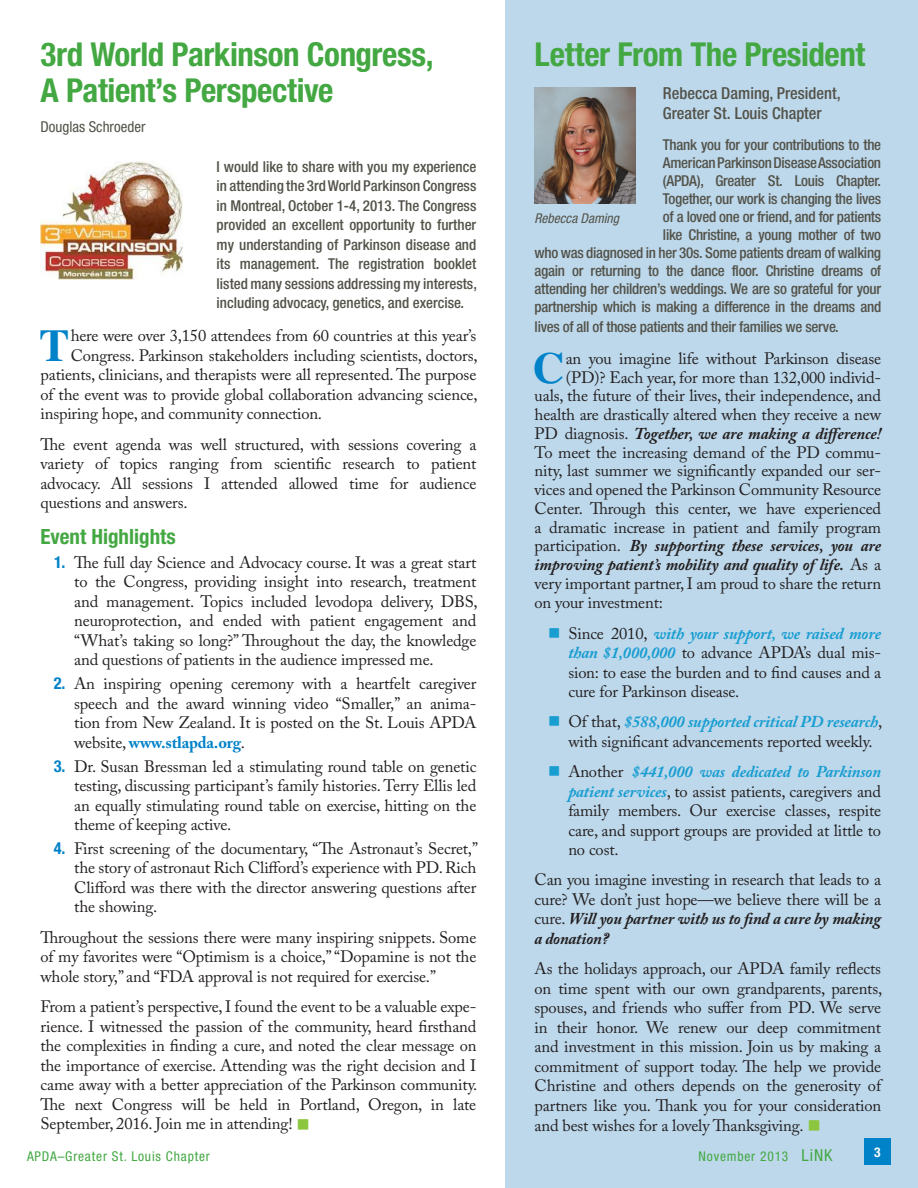
<style>
.page{position:relative;width:918px;height:1188px;background:#fff}
.page>*{position:absolute;margin:0;border:0;box-sizing:border-box;transform-origin:0 0}
.t1{font:700 45.3px "Te X Gyre Termes";color:#0082c8}
.t2{font:700 44.25px "Te X Gyre Termes";color:#0082c8}
.t3{font:700 condensed 33px/36px "Helvetica Neue";letter-spacing:-.015em;color:#43a842}
.t4{font:700 condensed 21px "Helvetica Neue";color:#43a842}
.t5{font:16.5px/19.5px "Adobe Caslon Pro";letter-spacing:-.01em;color:#231f20;text-align:justify}
.t6{font:italic 700 16.5px "Adobe Caslon Pro";letter-spacing:-.01em;color:#231f20}
.t7{font:500 condensed 16.5px/19.5px "Helvetica Neue";color:#535249}
.t8{font:500 condensed 15px/18px "Helvetica Neue";letter-spacing:-.02em;color:#535249;text-align:right}
.t9{font:condensed 15px "Helvetica Neue";color:#535249}
.t10{font:condensed 13.5px "Helvetica Neue";letter-spacing:.06em;color:#43a842}
.t11{font:italic condensed 13.5px "Helvetica Neue";color:#535249}
.t12{font:700 condensed 13.5px "Helvetica Neue";color:#fff}
.s1{font-family:"Helvetica Neue";font-weight:700;font-stretch:condensed;color:#0082c8}
.s2{font-weight:700;color:#0082c8}
.s3{color:#8bc63e}
.s4{font-weight:400;font-style:normal}
.s5{font-weight:700;font-style:italic;color:#189dd1}
.s6{font-weight:700;font-style:italic}
.s7{font-size:16.5px}
</style>
<div class="page">
<div style="left:505px;top:0;width:413px;height:1188px;background:#bdd8eb"></div>
<img style="left:535px;top:87px;width:101px;height:117px">
<img style="left:40px;top:162px;width:143px;height:117px">
<div style="left:864px;top:1138px;width:27px;height:28px;background:#0082c8"></div>
<h3 class="t3" style="left:40px;top:36px;width:395px">3rd World Parkinson Congress,<br>A Patient’s Perspective</h3>
<p class="t9" style="left:40px;top:118px;width:106px">Douglas Schroeder</p>
<p class="t8" style="left:217px;top:157px;width:262px;line-height:19.5px;text-align:justify">I would like to share with you my experience in attending the 3rd World Parkinson Congress in Montreal, October 1-4, 2013. The Congress provided an excellent opportunity to further my understanding of Parkinson disease and its management. The registration booklet listed many sessions addressing my interests, including advocacy, genetics, and exercise.</p>
<h1 class="t1" style="left:39px;top:310px;width:32px">T</h1>
<p class="t5" style="left:71px;top:326px;width:407px">here were over 3,150 attendees from 60 countries at this year’s</p>
<p class="t5" style="left:71px;top:345px;width:408px">Congress. Parkinson stakeholders including scientists, doctors,</p>
<p class="t5" style="left:41px;top:365px;width:437px">patients, clinicians, and therapists were all represented. The purpose</p>
<p class="t5" style="left:41px;top:384px;width:439px">of the event was to provide global collaboration advancing science,</p>
<p class="t5" style="left:41px;top:404px;width:283px">inspiring hope, and community connection.</p>
<p class="t5" style="left:41px;top:434px;width:437px">The event agenda was well structured, with sessions covering a variety of topics ranging from scientific research to patient advocacy. All sessions I attended allowed time for audience questions and answers.</p>
<p class="t4" style="left:40px;top:524px;width:137px">Event Highlights</p>
<p class="t5" style="left:74px;top:553px;width:405px;text-indent:-20px"><span class="s1">1.</span> The full day Science and Advocacy course. It was a great start to the Congress, providing insight into research, treatment and management. Topics included levodopa delivery, DBS, neuroprotection, and ended with patient engagement and “What’s taking so long?” Throughout the day, the knowledge and questions of patients in the audience impressed me.</p>
<p class="t5" style="left:74px;top:674px;width:404px;text-indent:-20px"><span class="s1">2.</span> An inspiring opening ceremony with a heartfelt caregiver speech and the award winning video “Smaller,” an anima&shy;tion from New Zealand. It is posted on the St. Louis APDA website, <span class="s2">www.stlapda.org</span>.</p>
<p class="t5" style="left:74px;top:756px;width:404px;text-indent:-20px"><span class="s1">3.</span> Dr. Susan Bressman led a stimulating round table on genetic testing, discussing participant’s family histories. Terry Ellis led an equally stimulating round table on exercise, hitting on the theme of keeping active.</p>
<p class="t5" style="left:74px;top:839px;width:405px;text-indent:-20px"><span class="s1">4.</span> First screening of the documentary, “The Astronaut’s Secret,” the story of astronaut Rich Clifford’s experience with PD. Rich Clifford was there with the director answering questions after the showing.</p>
<p class="t5" style="left:41px;top:927px;width:437px">Throughout the sessions there were many inspiring snippets. Some of my favorites were “Optimism is a choice,” “Dopamine is not the whole story,” and “FDA approval is not required for exercise.”</p>
<p class="t5" style="left:41px;top:997px;width:439px">From a patient’s perspective, I found the event to be a valuable expe&shy;rience. I witnessed the passion of the community, heard firsthand the complexities in finding a cure, and noted the clear message on the importance of exercise. Attending was the right decision and I came away with a better appreciation of the Parkinson community.<br>The next Congress will be held in Portland, Oregon, in late September, 2016. Join me in attending! <span class="s3">■</span></p>
<h3 class="t3" style="left:535px;top:36px;width:332px">Letter From The President</h3>
<p class="t7" style="left:663px;top:83px;width:179px">Rebecca Daming, President,<br>Greater St. Louis Chapter</p>
<p class="t8" style="left:535px;top:136px;width:348px">Thank you for your contributions to the<br>American Parkinson Disease Association<br>(APDA), Greater St. Louis Chapter.<br>Together, our work is changing the lives<br>of a loved one or friend, and for patients<br>like Christine, a young mother of two<br>who was diagnosed in her 30s. Some patients dream of walking again or returning to the dance floor. Christine dreams of attending her children’s weddings. We are so grateful for your partnership which is making a difference in the dreams and</p>
<p class="t8" style="left:535px;top:317px;width:306px">lives of all of those patients and their families we serve.</p>
<h2 class="t2" style="left:532px;top:333px;width:33px">C</h2>
<p class="t5" style="left:566px;top:348px;width:317px">an you imagine life without Parkinson disease</p>
<p class="t11" style="left:535px;top:210px;width:86px">Rebecca Daming</p>
<p class="t5" style="left:566px;top:367px;width:317px">(PD)? Each year, for more than 132,000 individ-</p>
<p class="t5" style="left:535px;top:386px;width:348px">uals, the future of their lives, their independence, and</p>
<p class="t5" style="left:535px;top:405px;width:348px">health are drastically altered when they receive a new</p>
<p class="t6" style="left:535px;top:423px;width:348px"><span class="s4">PD diagnosis.</span> Together, we are making a difference!</p>
<p class="t5" style="left:535px;top:442px;width:348px">To meet the increasing demand of the PD commu-</p>
<p class="t5" style="left:535px;top:461px;width:348px">nity, last summer we significantly expanded our ser-</p>
<p class="t5" style="left:535px;top:480px;width:348px">vices and opened the Parkinson Community Resource</p>
<p class="t5" style="left:535px;top:498px;width:348px">Center. Through this center, we have experienced</p>
<p class="t5" style="left:535px;top:517px;width:348px">a dramatic increase in patient and family program</p>
<p class="t6" style="left:535px;top:536px;width:348px"><span class="s4">participation.</span> By supporting these services, you are</p>
<p class="t6" style="left:535px;top:555px;width:348px">improving patient’s mobility and quality of life. <span class="s4">As a</span></p>
<p class="t5" style="left:535px;top:573px;width:348px">very important partner, I am proud to share the return</p>
<p class="t5" style="left:535px;top:593px;width:130px">on your investment:</p>
<p class="t5" style="left:568px;top:623px;width:314px">Since 2010, <span class="s5">with your support, we raised more than $1,000,000</span> to advance APDA’s dual mis&shy;sion: to ease the burden and to find causes and a cure for Parkinson disease.</p>
<p class="t5" style="left:568px;top:712px;width:315px">Of that, <span class="s5">$588,000 supported critical PD research</span>, with significant advancements reported weekly.</p>
<p class="t5" style="left:568px;top:762px;width:314px">Another <span class="s5">$441,000 was dedicated to Parkinson patient services</span>, to assist patients, caregivers and family members. Our exercise classes, respite care, and support groups are provided at little to no cost.</p>
<p class="t5" style="left:535px;top:870px;width:348px">Can you imagine investing in research that leads to a cure? We don’t just hope—we believe there will be a cure. <span class="s6">Will you partner with us to find a cure by making a donation?</span></p>
<p class="t5" style="left:535px;top:959px;width:349px">As the holidays approach, our APDA family reflects on time spent with our own grandparents, parents, spouses, and friends who suffer from PD. We serve in their honor. We renew our deep commitment and investment in this mission. Join us by making a commitment of support today. The help we provide Christine and others depends on the generosity of partners like you. Thank you for your consideration and best wishes for a lovely Thanksgiving. <span class="s3">■</span></p>
<p class="t10" style="left:27px;top:1149px;width:184px">APDA–Greater St. Louis Chapter</p>
<p class="t10" style="left:699px;top:1149px;width:135px">November 2013 <span class="s7">LiNK</span></p>
<p class="t12" style="left:874px;top:1144px;width:8px">3</p>
</div>
